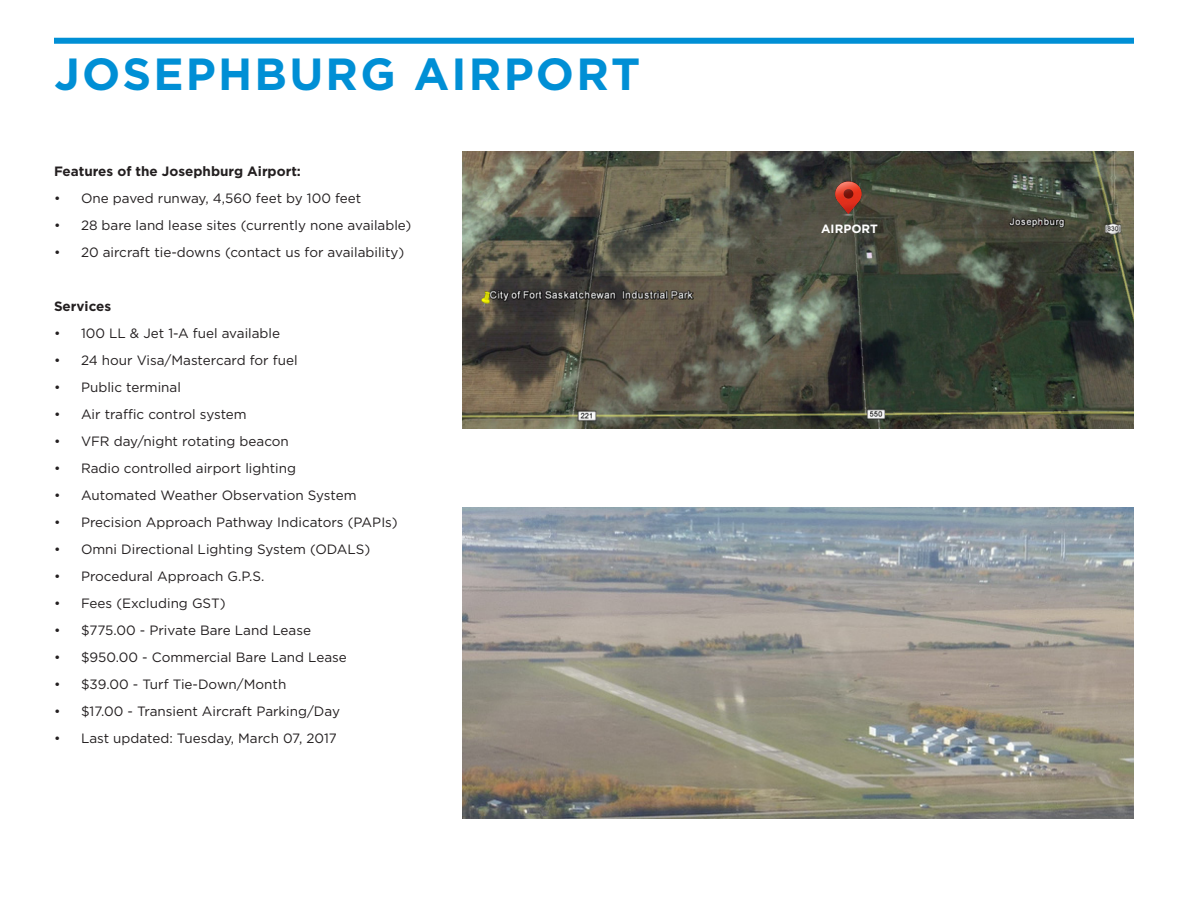
<style>
.page{position:relative;width:1188px;height:918px;background:#fff}
.page>*{position:absolute;margin:0;border:0;box-sizing:border-box;transform-origin:0 0}
.t1{font:700 45px "Gotham";letter-spacing:.05em;color:#008fd5}
.t2{font:13.5px "Gotham";color:#231f20}
.t3{font:700 13.5px "Gotham";color:#231f20}
.t4{font:700 12px "Gotham";color:#fff}
</style>
<div class="page">
<div style="left:54px;top:38px;width:1080px;height:6px;background:#008fd5"></div>
<img style="left:462px;top:151px;width:672px;height:278px">
<img style="left:462px;top:508px;width:672px;height:311px">
<img style="left:832px;top:179px;width:33px;height:40px">
<p class="t1" style="left:55px;top:44px;width:587px">JOSEPHBURG AIRPORT</p>
<p class="t3" style="left:54px;top:162px;width:248px">Features of the Josephburg Airport:</p>
<p class="t2" style="left:54px;top:190px;width:309px">• One paved runway, 4,560 feet by 100 feet</p>
<p class="t2" style="left:54px;top:217px;width:359px">• 28 bare land lease sites (currently none available)</p>
<p class="t2" style="left:54px;top:244px;width:352px">• 20 aircraft tie-downs (contact us for availability)</p>
<p class="t3" style="left:54px;top:297px;width:59px">Services</p>
<p class="t2" style="left:54px;top:325px;width:228px">• 100 LL &amp; Jet 1-A fuel available</p>
<p class="t2" style="left:54px;top:352px;width:245px">• 24 hour Visa/Mastercard for fuel</p>
<p class="t2" style="left:54px;top:379px;width:129px">• Public terminal</p>
<p class="t2" style="left:54px;top:406px;width:194px">• Air traffic control system</p>
<p class="t2" style="left:54px;top:433px;width:236px">• VFR day/night rotating beacon</p>
<p class="t2" style="left:54px;top:460px;width:244px">• Radio controlled airport lighting</p>
<p class="t2" style="left:54px;top:487px;width:304px">• Automated Weather Observation System</p>
<p class="t2" style="left:54px;top:514px;width:345px">• Precision Approach Pathway Indicators (PAPIs)</p>
<p class="t2" style="left:54px;top:541px;width:318px">• Omni Directional Lighting System (ODALS)</p>
<p class="t2" style="left:54px;top:568px;width:212px">• Procedural Approach G.P.S.</p>
<p class="t2" style="left:54px;top:595px;width:173px">• Fees (Excluding GST)</p>
<p class="t2" style="left:54px;top:622px;width:259px">• $775.00 - Private Bare Land Lease</p>
<p class="t2" style="left:54px;top:649px;width:294px">• $950.00 - Commercial Bare Land Lease</p>
<p class="t2" style="left:54px;top:676px;width:234px">• $39.00 - Turf Tie-Down/Month</p>
<p class="t2" style="left:54px;top:703px;width:288px">• $17.00 - Transient Aircraft Parking/Day</p>
<p class="t2" style="left:54px;top:730px;width:284px">• Last updated: Tuesday, March 07, 2017</p>
<p class="t4" style="left:821px;top:221px;width:58px">AIRPORT</p>
</div>
